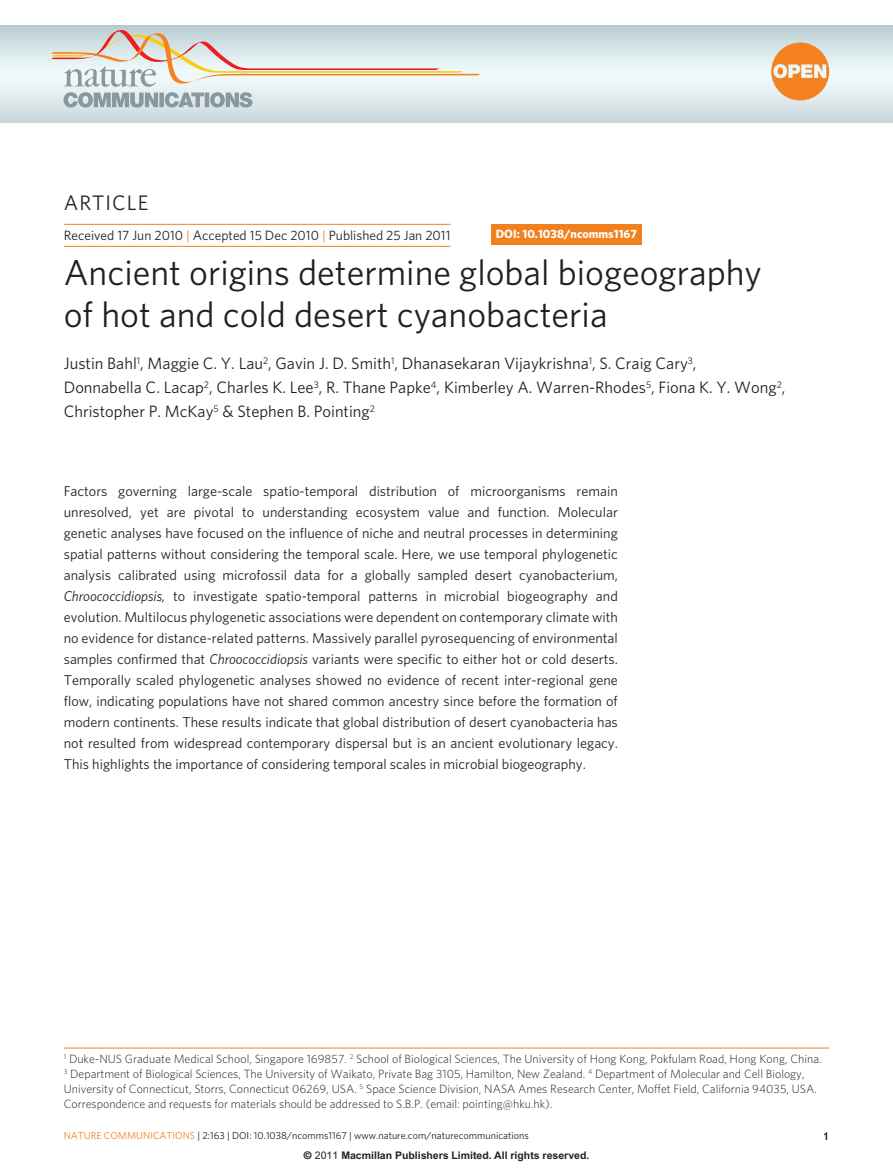
<style>
.page{position:relative;width:893px;height:1174px;background:#fff}
.page>*{position:absolute;margin:0;border:0;box-sizing:border-box;transform-origin:0 0}
.pAtl{font:36px/42px "Whitney";color:#231f20}
.t1{font:21px "Whitney";letter-spacing:.05em;color:#231f20}
.pAu{font:16.5px/24px "Whitney";color:#231f20}
.pAbstext{font:14.25px/21px "Whitney";color:#231f20;text-align:justify}
.pPrdates{font:13.5px "Whitney";color:#231f20}
.pAffiliation{font:300 12px/15px "Whitney";color:#231f20}
.pDoiTop{font:700 12px "Whitney";color:#fff}
.t2{font:700 10.5px "Arial";color:#231f20}
.pDoiLRH{font:10.2px "Whitney";color:#231f20}
.pDoiLRH-2{font:10.2px "Whitney";color:#f1801f}
.s1{color:#f1801f}
.s2{font-style:italic}
.s3{font-family:"Helvetica"}
.s4{font-weight:400}
</style>
<div class="page">
<svg style="left:0;top:25px;width:893px;height:97px;background:#d7e4e7"></svg>
<svg style="left:50px;top:30px;width:431px;height:77px;background:#d8dad6"></svg>
<svg style="left:771px;top:43px;width:58px;height:57px;background:#eea86a"></svg>
<hr style="left:64px;top:224px;width:386px;height:1px;background:#f1801f">
<hr style="left:64px;top:246px;width:386px;height:1px;background:#f1801f">
<div style="left:492px;top:225px;width:150px;height:20px;background:#f1801f"></div>
<hr style="left:64px;top:1047px;width:765px;height:1px;background:#f1801f">
<p class="t1" style="left:64px;top:190px;width:86px">ARTICLE</p>
<p class="pPrdates" style="left:64px;top:227px;width:388px">Received 17 Jun 2010 <span class="s1">|</span> Accepted 15 Dec 2010 <span class="s1">|</span> Published 25 Jan 2011</p>
<p class="pDoiTop" style="left:496px;top:227px;width:143px">DOI: 10.1038/ncomms1167</p>
<p class="pAtl" style="left:64px;top:251px;width:700px">Ancient origins determine global biogeography of hot and cold desert cyanobacteria</p>
<p class="pAu" style="left:64px;top:351px;width:723px">Justin Bahl<sup>1</sup>, Maggie C. Y. Lau<sup>2</sup>, Gavin J. D. Smith<sup>1</sup>, Dhanasekaran Vijaykrishna<sup>1</sup>, S. Craig Cary<sup>3</sup>,<br>Donnabella C. Lacap<sup>2</sup>, Charles K. Lee<sup>3</sup>, R. Thane Papke<sup>4</sup>, Kimberley A. Warren-Rhodes<sup>5</sup>, Fiona K. Y. Wong<sup>2</sup>,<br>Christopher P. McKay<sup>5</sup> &amp; Stephen B. Pointing<sup>2</sup></p>
<p class="pAbstext" style="left:64px;top:480px;width:556px">Factors governing large-scale spatio-temporal distribution of microorganisms remain unresolved, yet are pivotal to understanding ecosystem value and function. Molecular genetic analyses have focused on the influence of niche and neutral processes in determining spatial patterns without considering the temporal scale. Here, we use temporal phylogenetic analysis calibrated using microfossil data for a globally sampled desert cyanobacterium, <span class="s2">Chroococcidiopsis,</span> to investigate spatio-temporal patterns in microbial biogeography and evolution. Multilocus phylogenetic associations were dependent on contemporary climate with no evidence for distance-related patterns. Massively parallel pyrosequencing of environmental samples confirmed that <span class="s2">Chroococcidiopsis</span> variants were specific to either hot or cold deserts.<br>Temporally scaled phylogenetic analyses showed no evidence of recent inter-regional gene flow, indicating populations have not shared common ancestry since before the formation of modern continents. These results indicate that global distribution of desert cyanobacteria has not resulted from widespread contemporary dispersal but is an ancient evolutionary legacy.<br>This highlights the importance of considering temporal scales in microbial biogeography.</p>
<p class="pAffiliation" style="left:64px;top:1051px;width:759px"><sup>1</sup> Duke-NUS Graduate Medical School, Singapore 169857. <sup>2</sup> School of Biological Sciences, The University of Hong Kong, Pokfulam Road, Hong Kong, China.<br><sup>3</sup> Department of Biological Sciences, The University of Waikato, Private Bag 3105, Hamilton, New Zealand. <sup>4</sup> Department of Molecular and Cell Biology, University of Connecticut, Storrs, Connecticut 06269, USA. <sup>5</sup> Space Science Division, NASA Ames Research Center, Moffet Field, California 94035, USA.<br>Correspondence and requests for materials should be addressed to S.B.P. (email: pointing@hku.hk).</p>
<p class="pDoiLRH-2" style="left:64px;top:1129px;width:93px">nature communicati</p>
<p class="pDoiLRH" style="left:175px;top:1129px;width:355px"><span class="s1">ons</span> | 2:163 | DOI: 10.1038/ncomms1167 | www.nature.com/naturecommunications</p>
<p class="t2" style="left:304px;top:1149px;width:287px"><span class="s3">©</span> <span class="s4">2011</span> Macmillan Publishers Limited. All rights reserved.</p>
</div>
